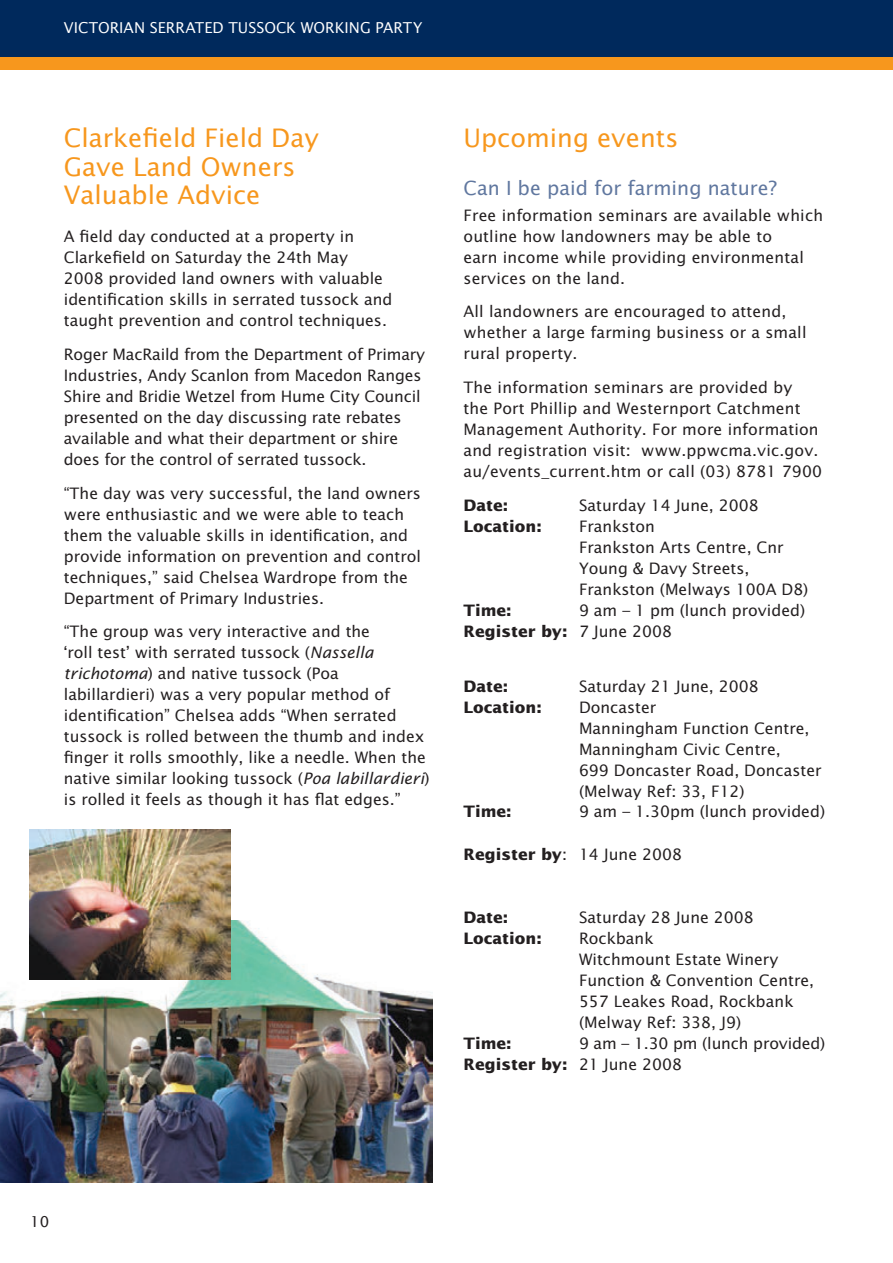
<style>
.page{position:relative;width:893px;height:1263px;background:#fff}
.page>*{position:absolute;margin:0;border:0;box-sizing:border-box;transform-origin:0 0}
.t1{font:25.5px/28.5px "Lucida Sans Std";color:#f7971d}
.t2{font:19.5px "Lucida Sans Std";color:#60779f}
.t3{font:15.75px/21px "Lucida Sans Std";color:#231f20}
.t4{font:700 15.75px "Lucida Sans Std";color:#231f20}
.t5{font:15px "Lucida Sans Std";letter-spacing:.005em;color:#fff}
.t6{font:15px "Lucida Sans Std";color:#231f20}
.s1{font-style:italic}
.s2{font-weight:700}
</style>
<div class="page">
<div style="left:0;top:0;width:893px;height:57px;background:#00295c"></div>
<div style="left:0;top:57px;width:893px;height:13px;background:#f7971d"></div>
<img style="left:0;top:921px;width:432px;height:261px">
<img style="left:30px;top:829px;width:200px;height:151px">
<p class="t5" style="left:64px;top:21px;width:360px">VICTORIAN SERRATED TUSSOCK WORKING PARTY</p>
<h1 class="t1" style="left:64px;top:125px;width:257px">Clarkefield Field Day<br>Gave Land Owners<br>Valuable Advice</h1>
<p class="t3" style="left:64px;top:227px;width:330px">A field day conducted at a property in Clarkefield on Saturday the 24th May<br>2008 provided land owners with valuable identification skills in serrated tussock and taught prevention and control techniques.</p>
<p class="t3" style="left:64px;top:345px;width:363px">Roger MacRaild from the Department of Primary Industries, Andy Scanlon from Macedon Ranges Shire and Bridie Wetzel from Hume City Council presented on the day discussing rate rebates available and what their department or shire does for the control of serrated tussock.</p>
<p class="t3" style="left:64px;top:483px;width:359px">“The day was very successful, the land owners were enthusiastic and we were able to teach them the valuable skills in identification, and provide information on prevention and control techniques,” said Chelsea Wardrope from the Department of Primary Industries.</p>
<p class="t3" style="left:64px;top:622px;width:367px">“The group was very interactive and the<br>‘roll test’ with serrated tussock (<span class="s1">Nassella trichotoma</span>) and native tussock (Poa labillardieri) was a very popular method of identification” Chelsea adds “When serrated tussock is rolled between the thumb and index finger it rolls smoothly, like a needle. When the native similar looking tussock (<span class="s1">Poa labillardieri</span>) is rolled it feels as though it has flat edges.”</p>
<h1 class="t1" style="left:463px;top:125px;width:216px">Upcoming events</h1>
<p class="t2" style="left:463px;top:180px;width:315px">Can I be paid for farming nature?</p>
<p class="t3" style="left:463px;top:205px;width:361px">Free information seminars are available which outline how landowners may be able to<br>earn income while providing environmental services on the land.</p>
<p class="t3" style="left:463px;top:302px;width:345px">All landowners are encouraged to attend, whether a large farming business or a small rural property.</p>
<p class="t3" style="left:463px;top:378px;width:360px">The information seminars are provided by<br>the Port Phillip and Westernport Catchment Management Authority. For more information and registration visit: www.ppwcma.vic.gov. au/events_current.htm or call (03) 8781 7900</p>
<p class="t4" style="left:463px;top:498px;width:46px">Date:</p>
<p class="t3" style="left:579px;top:495px;width:181px">Saturday 14 June, 2008</p>
<p class="t4" style="left:463px;top:519px;width:80px">Location:</p>
<p class="t3" style="left:579px;top:516px;width:231px">Frankston<br>Frankston Arts Centre, Cnr<br>Young &amp; Davy Streets,<br>Frankston (Melways 100A D8)</p>
<p class="t4" style="left:463px;top:603px;width:50px">Time:</p>
<p class="t3" style="left:463px;top:600px;width:343px;text-indent:115px">9 am – 1 pm (lunch provided)<br><span class="s2">Register by:</span> 7 June 2008</p>
<p class="t4" style="left:463px;top:679px;width:46px">Date:</p>
<p class="t3" style="left:579px;top:676px;width:181px">Saturday 21 June, 2008</p>
<p class="t4" style="left:463px;top:700px;width:80px">Location:</p>
<p class="t3" style="left:579px;top:697px;width:244px">Doncaster<br>Manningham Function Centre,<br>Manningham Civic Centre,<br>699 Doncaster Road, Doncaster (Melway Ref: 33, F12)</p>
<p class="t4" style="left:463px;top:805px;width:50px">Time:</p>
<p class="t3" style="left:579px;top:802px;width:248px">9 am – 1.30pm (lunch provided)</p>
<p class="t3" style="left:463px;top:844px;width:220px"><span class="s2">Register by</span>: 14 June 2008</p>
<p class="t4" style="left:463px;top:910px;width:46px">Date:</p>
<p class="t3" style="left:579px;top:907px;width:176px">Saturday 28 June 2008</p>
<p class="t4" style="left:463px;top:931px;width:80px">Location:</p>
<p class="t3" style="left:579px;top:928px;width:237px">Rockbank<br>Witchmount Estate Winery<br>Function &amp; Convention Centre,<br>557 Leakes Road, Rockbank (Melway Ref: 338, J9)</p>
<p class="t4" style="left:463px;top:1036px;width:50px">Time:</p>
<p class="t3" style="left:463px;top:1033px;width:363px;text-indent:115px">9 am – 1.30 pm (lunch provided)<br><span class="s2">Register by:</span> 21 June 2008</p>
<p class="t6" style="left:30px;top:1215px;width:20px">10</p>
</div>
